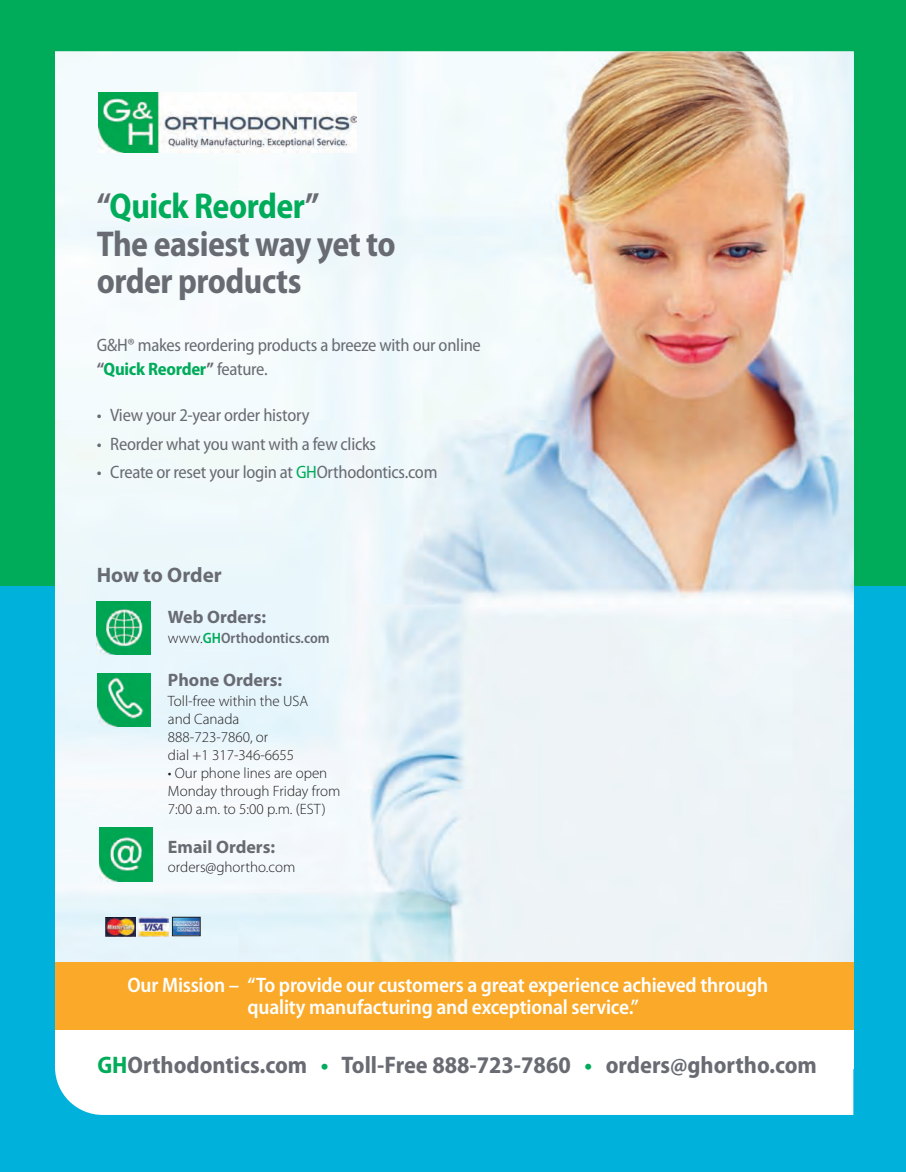
<style>
.page{position:relative;width:906px;height:1172px;background:#fff}
.page>*{position:absolute;margin:0;border:0;box-sizing:border-box;transform-origin:0 0}
.t1{font:700 semi-condensed 36px/37.5px "Myriad Pro";letter-spacing:-.015em;color:#696b73;scale:.95 1}
.t2{font:700 semi-condensed 24px "Myriad Pro";color:#696b73}
.t3{font:600 semi-condensed 21px/22.5px "Myriad Pro";letter-spacing:-.01em;color:#fff;text-align:center}
.t4{font:700 21px "Myriad Pro";letter-spacing:-.005em;color:#696b73}
.t5{font:semi-condensed 18px/24px "Myriad Pro";letter-spacing:-.015em;color:#696b73}
.t6{font:700 18px "Myriad Pro";color:#696b73}
.t7{font:300 15px/18px "Myriad Pro";color:#231f20}
.t8{font:600 semi-condensed 15px "Myriad Pro";color:#696b73}
.s1{color:#00ac5a}
.s2{font-weight:700}
.s3{font-weight:700;color:#00ac5a}
.s4{font-weight:300;font-stretch:normal;color:#231f20}
</style>
<div class="page">
<div style="left:0;top:586px;width:906px;height:586px;background:#00b1dc"></div>
<div style="left:0;top:0;width:906px;height:586px;background:#00ac5a"></div>
<div style="left:55px;top:1057px;width:799px;height:58px;background:#fff"></div>
<img style="left:55px;top:51px;width:799px;height:1006px">
<div style="left:55px;top:1001px;width:798px;height:68px;background:#fff"></div>
<img style="left:99px;top:93px;width:257px;height:60px">
<div style="left:55px;top:962px;width:798px;height:68px;background:#faa928"></div>
<img style="left:105px;top:917px;width:30px;height:19px">
<img style="left:139px;top:917px;width:30px;height:19px">
<img style="left:174px;top:919px;width:24px;height:15px">
<div style="left:172px;top:917px;width:28px;height:19px;border:1px solid #231f20"></div>
<img style="left:97px;top:673px;width:54px;height:53px">
<img style="left:97px;top:601px;width:53px;height:54px">
<img style="left:99px;top:828px;width:54px;height:53px">
<h1 class="t1" style="left:97px;top:190px;width:316px">“<span class="s1">Quick Reorder</span>”<br>The easiest way yet to order products</h1>
<p class="t5" style="left:97px;top:334px;width:385px">G&amp;H® makes reordering products a breeze with our online <span class="s2">“</span><span class="s3">Quick Reorder</span><span class="s2">”</span> feature.</p>
<p class="t5" style="left:97px;top:404px;width:214px">• View your 2-year order history</p>
<p class="t5" style="left:97px;top:433px;width:281px">• Reorder what you want with a few clicks</p>
<p class="t5" style="left:97px;top:461px;width:342px">• Create or reset your login at <span class="s1">GH</span>Orthodontics.com</p>
<p class="t4" style="left:97px;top:567px;width:127px">How to Order</p>
<p class="t6" style="left:168px;top:610px;width:100px">Web Orders:</p>
<p class="t8" style="left:168px;top:632px;width:163px"><span class="s4">www.</span><span class="s1">GH</span>Orthodontics.com</p>
<p class="t6" style="left:168px;top:673px;width:116px">Phone Orders:</p>
<p class="t7" style="left:168px;top:693px;width:142px">Toll-free within the USA and Canada<br>888-723-7860, or<br>dial +1 317-346-6655</p>
<p class="t7" style="left:168px;top:765px;width:174px">• Our phone lines are open<br>Monday through Friday from<br>7:00 a.m. to 5:00 p.m. (EST)</p>
<p class="t6" style="left:168px;top:840px;width:109px">Email Orders:</p>
<p class="t7" style="left:168px;top:859px;width:129px">orders@ghortho.com</p>
<p class="t3" style="left:127px;top:975px;width:642px">Our Mission – “To provide our customers a great experience achieved through quality manufacturing and exceptional service.”</p>
<h2 class="t2" style="left:97px;top:1056px;width:721px"><span class="s1">GH</span>Orthodontics.com <span class="s1">•</span> Toll-Free 888-723-7860 <span class="s1">•</span> orders@ghortho.com</h2>
</div>
